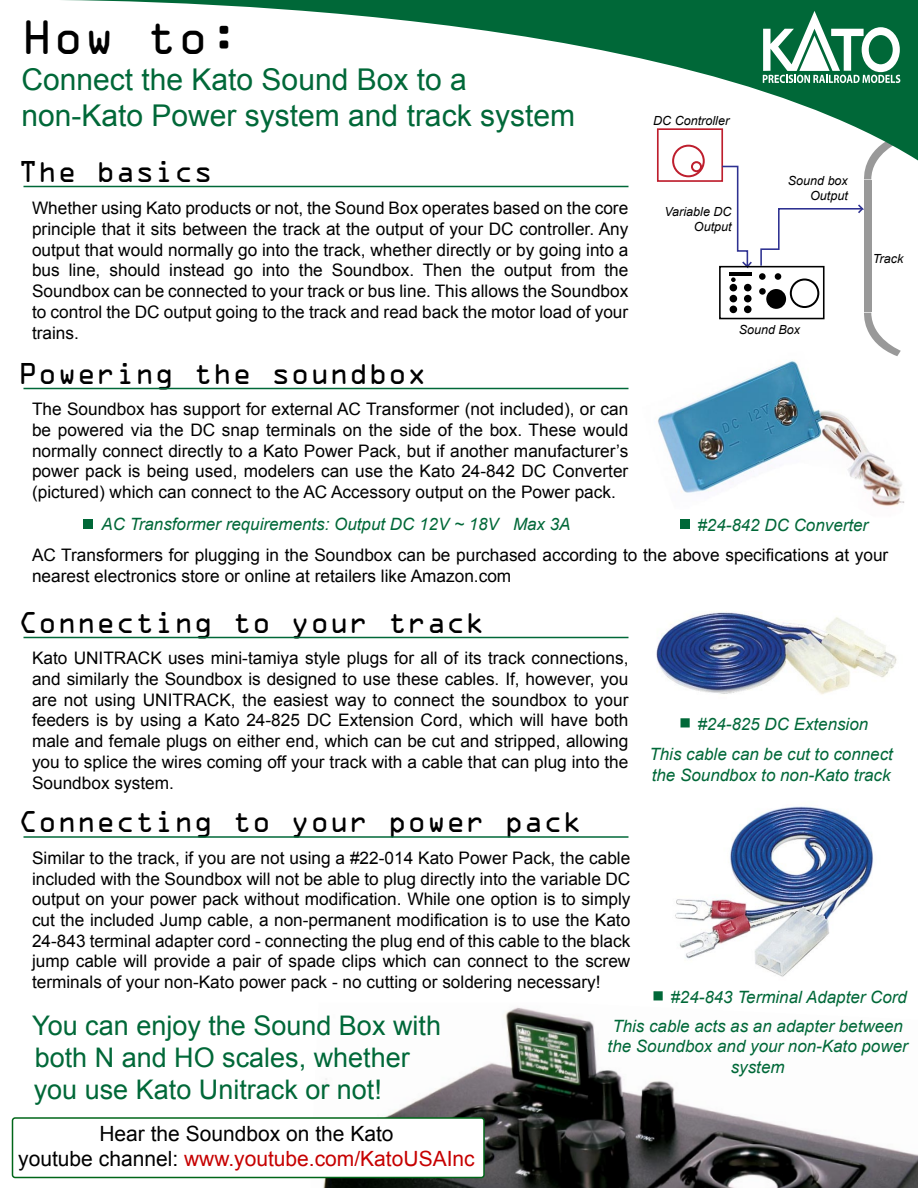
<style>
.page{position:relative;width:918px;height:1188px;background:#fff}
.page>*{position:absolute;margin:0;border:0;box-sizing:border-box;transform-origin:0 0}
.t1{font:43.35px "OCRA Std";color:#000}
.t2{font:30px/36px "Arial";color:#006838}
.t3{font:27px "OCRA Std";color:#000}
.t4{font:27px/32.4px "Arial";color:#006838}
.t5{font:21px/25.2px "Arial";color:#000;text-align:center}
.t6{font:17.25px/20.7px "Arial";color:#000;text-align:justify}
.t7{font:italic 16.95px/20.4px "Arial";color:#006838}
.t8{font:italic 12.6px/15.1px "Arial";color:#000;text-align:right}
.s1{color:#c60000}
</style>
<div class="page">
<svg style="left:864px;top:160px;width:14px;height:19px"></svg>
<img style="left:311px;top:1007px;width:607px;height:181px">
<div style="left:13px;top:1118px;width:471px;height:60px;background:#fff;border-radius:3px"></div>
<div style="left:12px;top:1117px;width:473px;height:61px;border:2px solid #006618;border-radius:3px"></div>
<img style="left:675px;top:806px;width:199px;height:171px">
<svg style="left:63px;top:0;width:855px;height:160px"></svg>
<svg style="left:763px;top:11px;width:137px;height:72px"></svg>
<div style="left:657px;top:128px;width:66px;height:54px;border:2px solid #be1e2d"></div>
<div style="left:672px;top:145px;width:33px;height:32px;border:2px solid #be1e2d;border-radius:50%"></div>
<div style="left:691px;top:161px;width:11px;height:11px;border:2px solid #be1e2d;border-radius:50%"></div>
<svg style="left:721px;top:165px;width:33px;height:101px"></svg>
<div style="left:719px;top:266px;width:106px;height:53px;border:2px solid #000"></div>
<div style="left:730px;top:284px;width:7px;height:7px;background:#000;border-radius:50%"></div>
<svg style="left:731px;top:277px;width:5px;height:5px"></svg>
<div style="left:744px;top:284px;width:8px;height:7px;background:#000;border-radius:50%"></div>
<div style="left:759px;top:273px;width:7px;height:7px;background:#000;border-radius:50%"></div>
<div style="left:775px;top:273px;width:6px;height:7px;background:#000;border-radius:50%"></div>
<div style="left:759px;top:288px;width:7px;height:7px;background:#000;border-radius:50%"></div>
<div style="left:766px;top:289px;width:20px;height:20px;background:#000;border-radius:50%"></div>
<div style="left:790px;top:279px;width:29px;height:29px;border:2px solid #000;border-radius:50%"></div>
<div style="left:730px;top:295px;width:7px;height:7px;background:#000;border-radius:50%"></div>
<div style="left:744px;top:295px;width:8px;height:7px;background:#000;border-radius:50%"></div>
<div style="left:730px;top:306px;width:7px;height:7px;background:#000;border-radius:50%"></div>
<div style="left:744px;top:306px;width:8px;height:7px;background:#000;border-radius:50%"></div>
<hr style="left:729px;top:272px;width:23px;height:4px;background:#000">
<svg style="left:760px;top:204px;width:106px;height:63px"></svg>
<div style="left:864px;top:180px;width:8px;height:65px;background:#999"></div>
<div style="left:864px;top:246px;width:8px;height:66px;background:#999"></div>
<svg style="left:864px;top:313px;width:25px;height:31px"></svg>
<hr style="left:23px;top:186px;width:606px;height:1px;background:#006838">
<hr style="left:23px;top:388px;width:606px;height:1px;background:#006838">
<hr style="left:23px;top:637px;width:606px;height:1px;background:#006838">
<hr style="left:23px;top:836px;width:606px;height:2px;background:#006838">
<img style="left:658px;top:344px;width:247px;height:178px">
<div style="left:681px;top:520px;width:9px;height:9px;background:#006838"></div>
<svg style="left:681px;top:718px;width:9px;height:9px"></svg>
<svg style="left:654px;top:991px;width:9px;height:9px"></svg>
<div style="left:83px;top:519px;width:10px;height:9px;background:#006838"></div>
<img style="left:656px;top:612px;width:241px;height:83px">
<h1 class="t1" style="left:21px;top:19px;width:220px">How to:</h1>
<h2 class="t2" style="left:21px;top:62px;width:555px">Connect the Kato Sound Box to a non-Kato Power system and track system</h2>
<h3 class="t3" style="left:19px;top:160px;width:196px">The basics</h3>
<p class="t6" style="left:32px;top:198px;width:598px">Whether using Kato products or not, the Sound Box operates based on the core principle that it sits between the track at the output of your DC controller. Any output that would normally go into the track, whether directly or by going into a bus line, should instead go into the Soundbox. Then the output from the Soundbox can be connected to your track or bus line. This allows the Soundbox to control the DC output going to the track and read back the motor load of your trains.</p>
<h3 class="t3" style="left:19px;top:362px;width:410px">Powering the soundbox</h3>
<p class="t6" style="left:32px;top:399px;width:598px">The Soundbox has support for external AC Transformer (not included), or can be powered via the DC snap terminals on the side of the box. These would normally connect directly to a Kato Power Pack, but if another manufacturer’s power pack is being used, modelers can use the Kato 24-842 DC Converter (pictured) which can connect to the AC Accessory output on the Power pack.</p>
<p class="t8" style="left:653px;top:113px;width:78px">DC Controller</p>
<p class="t8" style="left:664px;top:204px;width:69px">Variable DC<br>Output</p>
<p class="t8" style="left:788px;top:173px;width:62px">Sound box<br>Output</p>
<p class="t8" style="left:739px;top:322px;width:63px">Sound Box</p>
<p class="t8" style="left:873px;top:251px;width:32px">Track</p>
<p class="t7" style="left:101px;top:514px;width:471px">AC Transformer requirements: Output DC 12V ~ 18V Max 3A</p>
<p class="t7" style="left:697px;top:515px;width:172px">#24-842 DC Converter</p>
<p class="t6" style="left:32px;top:545px;width:858px">AC Transformers for plugging in the Soundbox can be purchased according to the above specifications at your nearest electronics store or online at retailers like Amazon.com</p>
<h3 class="t3" style="left:19px;top:611px;width:468px">Connecting to your track</h3>
<p class="t6" style="left:32px;top:648px;width:598px">Kato UNITRACK uses mini-tamiya style plugs for all of its track connections, and similarly the Soundbox is designed to use these cables. If, however, you are not using UNITRACK, the easiest way to connect the soundbox to your feeders is by using a Kato 24-825 DC Extension Cord, which will have both male and female plugs on either end, which can be cut and stripped, allowing you to splice the wires coming off your track with a cable that can plug into the Soundbox system.</p>
<h3 class="t3" style="left:19px;top:810px;width:565px">Connecting to your power pack</h3>
<p class="t6" style="left:32px;top:848px;width:600px">Similar to the track, if you are not using a #22-014 Kato Power Pack, the cable included with the Soundbox will not be able to plug directly into the variable DC output on your power pack without modification. While one option is to simply cut the included Jump cable, a non-permanent modification is to use the Kato 24-843 terminal adapter cord - connecting the plug end of this cable to the black jump cable will provide a pair of spade clips which can connect to the screw terminals of your non-Kato power pack - no cutting or soldering necessary!</p>
<p class="t7" style="left:649px;top:709px;width:245px;line-height:30.8px;text-indent:48px">#24-825 DC Extension<br>This cable can be cut to connect</p>
<p class="t7" style="left:652px;top:765px;width:240px">the Soundbox to non-Kato track</p>
<p class="t7" style="left:670px;top:987px;width:238px">#24-843 Terminal Adapter Cord</p>
<h3 class="t4" style="left:32px;top:1009px;width:410px">You can enjoy the Sound Box with both N and HO scales, whether you use Kato Unitrack or not!</h3>
<p class="t5" style="left:18px;top:1121px;width:458px">Hear the Soundbox on the Kato<br>youtube channel: <span class="s1">www.youtube.com/KatoUSAInc</span></p>
<p class="t7" style="left:608px;top:1016px;width:302px;text-align:center">This cable acts as an adapter between the Soundbox and your non-Kato power system</p>
</div>
